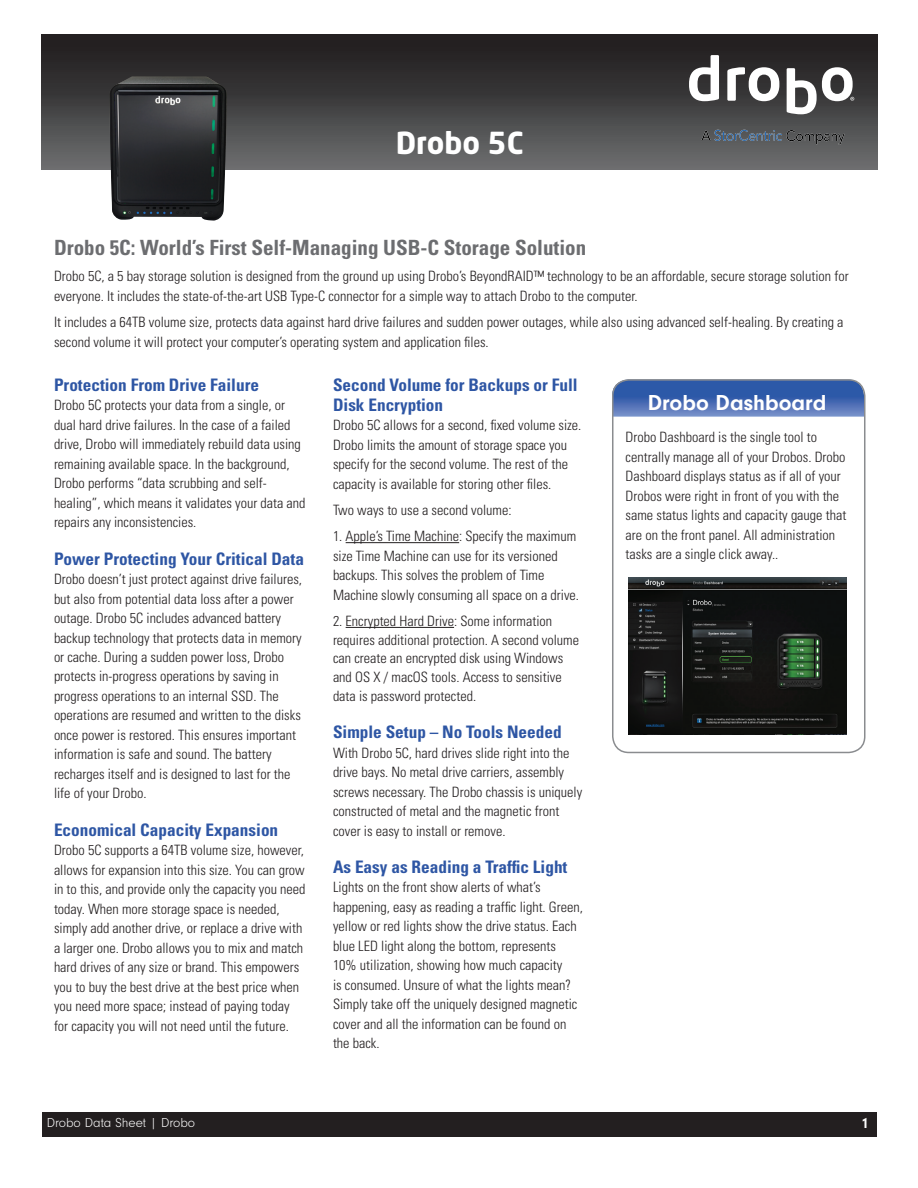
<style>
.page{position:relative;width:918px;height:1188px;background:#fff}
.page>*{position:absolute;margin:0;border:0;box-sizing:border-box;transform-origin:0 0}
.t1{font:700 30px "Neo Tech";color:#fff}
.t2{font:700 22.5px "Neuzeit Gro";color:#fff}
.t3{font:700 condensed 21px "Univers LT Std";color:#6c6d70}
.t4{font:700 condensed 17.25px/19.5px "Univers LT Std";color:#2e56a4}
.t5{font:700 15px "Neuzeit Gro";color:#fff}
.t6{font:300 condensed 14.25px/19.5px "Univers LT Std";color:#231f20}
.t7{font:300 13.5px "Neuzeit Gro";color:#fff}
</style>
<div class="page">
<div style="left:41px;top:35px;width:837px;height:135px;background:linear-gradient(to bottom,#1a1617,#6a6c6d)"></div>
<svg style="left:689px;top:55px;width:30px;height:46px"></svg>
<svg style="left:727px;top:67px;width:52px;height:34px"></svg>
<svg style="left:787px;top:67px;width:67px;height:47px"></svg>
<div style="left:42px;top:1112px;width:835px;height:25px;background:#231f20"></div>
<hr style="left:346px;top:542px;width:113px;height:1px;background:#231f20">
<hr style="left:346px;top:627px;width:108px;height:1px;background:#231f20">
<svg style="left:612px;top:380px;width:252px;height:37px;background:#476cb3"></svg>
<div style="left:612px;top:379px;width:253px;height:374px;border:2px solid #8a8c8f;border-radius:16px"></div>
<img style="left:628px;top:578px;width:218px;height:156px">
<img style="left:109px;top:76px;width:118px;height:145px">
<img style="left:697px;top:128px;width:152px;height:20px">
<h1 class="t1" style="left:396px;top:123px;width:129px">Drobo 5C</h1>
<h3 class="t3" style="left:54px;top:235px;width:534px">Drobo 5C: World’s First Self-Managing USB-C Storage Solution</h3>
<p class="t6" style="left:54px;top:267px;width:796px">Drobo 5C, a 5 bay storage solution is designed from the ground up using Drobo’s BeyondRAID™ technology to be an affordable, secure storage solution for everyone. It includes the state-of-the-art USB Type-C connector for a simple way to attach Drobo to the computer.</p>
<p class="t6" style="left:54px;top:312px;width:791px">It includes a 64TB volume size, protects data against hard drive failures and sudden power outages, while also using advanced self-healing. By creating a second volume it will protect your computer’s operating system and application files.</p>
<p class="t4" style="left:54px;top:375px;width:207px">Protection From Drive Failure</p>
<p class="t6" style="left:54px;top:396px;width:253px">Drobo 5C protects your data from a single, or dual hard drive failures. In the case of a failed drive, Drobo will immediately rebuild data using remaining available space. In the background, Drobo performs “data scrubbing and self&shy;healing”, which means it validates your data and repairs any inconsistencies.</p>
<p class="t4" style="left:54px;top:549px;width:251px">Power Protecting Your Critical Data</p>
<p class="t6" style="left:54px;top:569px;width:250px">Drobo doesn’t just protect against drive failures, but also from potential data loss after a power outage. Drobo 5C includes advanced battery backup technology that protects data in memory or cache. During a sudden power loss, Drobo protects in-progress operations by saving in progress operations to an internal SSD. The operations are resumed and written to the disks once power is restored. This ensures important information is safe and sound. The battery recharges itself and is designed to last for the life of your Drobo.</p>
<p class="t4" style="left:54px;top:820px;width:226px">Economical Capacity Expansion</p>
<p class="t6" style="left:54px;top:840px;width:253px">Drobo 5C supports a 64TB volume size, however, allows for expansion into this size. You can grow in to this, and provide only the capacity you need today. When more storage space is needed, simply add another drive, or replace a drive with a larger one. Drobo allows you to mix and match hard drives of any size or brand. This empowers you to buy the best drive at the best price when you need more space; instead of paying today for capacity you will not need until the future.</p>
<p class="t4" style="left:333px;top:375px;width:246px">Second Volume for Backups or Full<br>Disk Encryption</p>
<p class="t6" style="left:333px;top:415px;width:250px">Drobo 5C allows for a second, fixed volume size.<br>Drobo limits the amount of storage space you specify for the second volume. The rest of the capacity is available for storing other files.</p>
<p class="t6" style="left:333px;top:500px;width:180px">Two ways to use a second volume:</p>
<p class="t6" style="left:333px;top:526px;width:248px">1. Apple’s Time Machine: Specify the maximum size Time Machine can use for its versioned backups. This solves the problem of Time Machine slowly consuming all space on a drive.</p>
<p class="t6" style="left:333px;top:612px;width:248px;line-height:18.8px">2. Encrypted Hard Drive: Some information requires additional protection. A second volume can create an encrypted disk using Windows and OS X / macOS tools. Access to sensitive data is password protected.</p>
<p class="t4" style="left:333px;top:722px;width:230px">Simple Setup – No Tools Needed</p>
<p class="t6" style="left:333px;top:743px;width:251px">With Drobo 5C, hard drives slide right into the drive bays. No metal drive carriers, assembly screws necessary. The Drobo chassis is uniquely constructed of metal and the magnetic front cover is easy to install or remove.</p>
<p class="t4" style="left:333px;top:857px;width:236px">As Easy as Reading a Traffic Light</p>
<p class="t6" style="left:333px;top:877px;width:252px">Lights on the front show alerts of what’s happening, easy as reading a traffic light. Green, yellow or red lights show the drive status. Each blue LED light along the bottom, represents 10% utilization, showing how much capacity<br>is consumed. Unsure of what the lights mean?<br>Simply take off the uniquely designed magnetic cover and all the information can be found on the back.</p>
<h2 class="t2" style="left:648px;top:390px;width:180px">Drobo Dashboard</h2>
<p class="t6" style="left:626px;top:428px;width:222px">Drobo Dashboard is the single tool to centrally manage all of your Drobos. Drobo Dashboard displays status as if all of your Drobos were right in front of you with the same status lights and capacity gauge that are on the front panel. All administration tasks are a single click away..</p>
<p class="t7" style="left:47px;top:1116px;width:150px">Drobo Data Sheet | Drobo</p>
<p class="t5" style="left:861px;top:1115px;width:9px">1</p>
</div>
